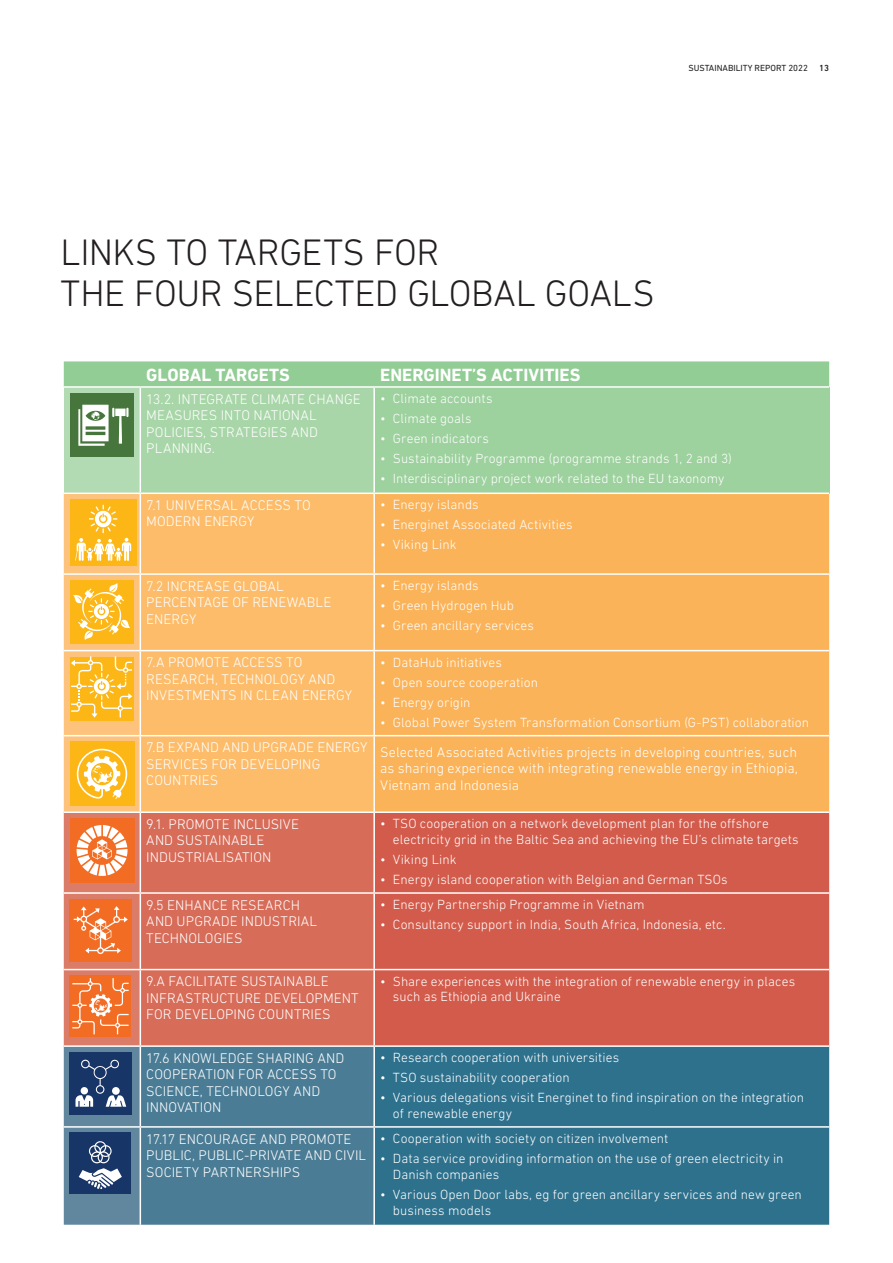
<style>
.page{position:relative;width:893px;height:1263px;background:#fff}
.page>*{position:absolute;margin:0;border:0;box-sizing:border-box;transform-origin:0 0}
.t1{font:300 37.5px/41.2px "DIN Next LT Pro";letter-spacing:-.01em;color:#231f20}
.t2{font:700 18px "DIN Next LT Pro";color:#fff}
.t3{font:300 14.25px/16.5px "DIN Next LT Pro";letter-spacing:.005em;color:#fff}
.t4{font:300 13.5px/15.8px "DIN Next LT Pro";letter-spacing:.005em;color:#fff}
.t5{font:9px "DIN Next LT Pro";color:#231f20}
.t6{font:500 9px "DIN Next LT Pro";color:#231f20}
</style>
<div class="page">
<div style="left:64px;top:361px;width:765px;height:25px;background:#92cd95"></div>
<div style="left:64px;top:387px;width:76px;height:106px;background:#b2dab3"></div>
<div style="left:140px;top:387px;width:234px;height:106px;background:#a8d6a8"></div>
<div style="left:374px;top:387px;width:455px;height:106px;background:#9dd19e"></div>
<div style="left:375px;top:494px;width:454px;height:317px;background:#fbb359"></div>
<div style="left:375px;top:813px;width:454px;height:232px;background:#d35b4b"></div>
<div style="left:375px;top:1047px;width:454px;height:178px;background:#2e718d"></div>
<hr style="left:374px;top:892px;width:455px;height:2px;background:#fff">
<hr style="left:374px;top:1126px;width:455px;height:2px;background:#fff">
<hr style="left:374px;top:969px;width:455px;height:1px;background:#fff">
<hr style="left:140px;top:388px;width:1px;height:104px;background:#fff">
<hr style="left:373px;top:388px;width:2px;height:104px;background:#fff">
<hr style="left:374px;top:735px;width:455px;height:1px;background:#fff">
<hr style="left:374px;top:650px;width:455px;height:1px;background:#fff">
<hr style="left:374px;top:573px;width:455px;height:2px;background:#fff">
<hr style="left:64px;top:492px;width:76px;height:2px;background:#fff">
<hr style="left:140px;top:492px;width:234px;height:2px;background:#fff">
<hr style="left:374px;top:492px;width:455px;height:2px;background:#fff">
<hr style="left:64px;top:386px;width:76px;height:2px;background:#fff">
<hr style="left:140px;top:386px;width:234px;height:2px;background:#fff">
<hr style="left:374px;top:386px;width:455px;height:2px;background:#fff">
<div style="left:70px;top:393px;width:63px;height:63px;background:#46763b"></div>
<svg style="left:78px;top:405px;width:51px;height:41px"></svg>
<svg style="left:64px;top:493px;width:310px;height:732px;background:#c7966e"></svg>
<p class="t5" style="left:688px;top:62px;width:121px">SUSTAINABILITY REPORT 2022</p>
<p class="t6" style="left:819px;top:62px;width:11px">13</p>
<h1 class="t1" style="left:61px;top:231px;width:596px">LINKS TO TARGETS FOR<br>THE FOUR SELECTED GLOBAL GOALS</h1>
<h2 class="t2" style="left:146px;top:364px;width:145px">GLOBAL TARGETS</h2>
<h2 class="t2" style="left:380px;top:364px;width:202px">ENERGINET’S ACTIVITIES</h2>
<p class="t3" style="left:146px;top:390px;width:216px">13.2. INTEGRATE CLIMATE CHANGE<br>MEASURES INTO NATIONAL<br>POLICIES, STRATEGIES AND<br>PLANNING.</p>
<p class="t4" style="left:380px;top:390px;width:114px">• Climate accounts</p>
<p class="t4" style="left:380px;top:410px;width:93px">• Climate goals</p>
<p class="t4" style="left:380px;top:430px;width:110px">• Green indicators</p>
<p class="t4" style="left:380px;top:450px;width:353px">• Sustainability Programme (programme strands 1, 2 and 3)</p>
<p class="t4" style="left:380px;top:470px;width:346px">• Interdisciplinary project work related to the EU taxonomy</p>
<p class="t3" style="left:146px;top:497px;width:166px">7.1 UNIVERSAL ACCESS TO<br>MODERN ENERGY</p>
<p class="t4" style="left:380px;top:497px;width:100px">• Energy islands</p>
<p class="t4" style="left:380px;top:517px;width:194px">• Energinet Associated Activities</p>
<p class="t4" style="left:380px;top:537px;width:78px">• Viking Link</p>
<p class="t3" style="left:146px;top:577px;width:186px">7.2 INCREASE GLOBAL<br>PERCENTAGE OF RENEWABLE<br>ENERGY</p>
<p class="t4" style="left:380px;top:578px;width:100px">• Energy islands</p>
<p class="t4" style="left:380px;top:598px;width:135px">• Green Hydrogen Hub</p>
<p class="t4" style="left:380px;top:618px;width:155px">• Green ancillary services</p>
<p class="t3" style="left:146px;top:654px;width:207px">7.A PROMOTE ACCESS TO<br>RESEARCH, TECHNOLOGY AND<br>INVESTMENTS IN CLEAN ENERGY</p>
<p class="t4" style="left:380px;top:654px;width:123px">• DataHub initiatives</p>
<p class="t4" style="left:380px;top:674px;width:159px">• Open source cooperation</p>
<p class="t4" style="left:380px;top:694px;width:92px">• Energy origin</p>
<p class="t4" style="left:380px;top:714px;width:430px">• Global Power System Transformation Consortium (G-PST) collaboration</p>
<p class="t3" style="left:146px;top:739px;width:223px">7.B EXPAND AND UPGRADE ENERGY<br>SERVICES FOR DEVELOPING<br>COUNTRIES</p>
<p class="t3" style="left:380px;top:744px;width:419px;text-align:justify">Selected Associated Activities projects in developing countries, such as sharing experience with integrating renewable energy in Ethiopia, Vietnam and Indonesia</p>
<p class="t3" style="left:146px;top:816px;width:154px">9.1. PROMOTE INCLUSIVE<br>AND SUSTAINABLE<br>INDUSTRIALISATION</p>
<p class="t4" style="left:393px;top:816px;width:407px;text-indent:-13px">• TSO cooperation on a network development plan for the offshore electricity grid in the Baltic Sea and achieving the EU’s climate targets</p>
<p class="t4" style="left:380px;top:851px;width:78px">• Viking Link</p>
<p class="t4" style="left:380px;top:871px;width:349px">• Energy island cooperation with Belgian and German TSOs</p>
<p class="t3" style="left:146px;top:896px;width:172px">9.5 ENHANCE RESEARCH<br>AND UPGRADE INDUSTRIAL<br>TECHNOLOGIES</p>
<p class="t4" style="left:380px;top:896px;width:266px">• Energy Partnership Programme in Vietnam</p>
<p class="t4" style="left:380px;top:916px;width:347px">• Consultancy support in India, South Africa, Indonesia, etc.</p>
<p class="t3" style="left:146px;top:973px;width:214px">9.A FACILITATE SUSTAINABLE<br>INFRASTRUCTURE DEVELOPMENT<br>FOR DEVELOPING COUNTRIES</p>
<p class="t4" style="left:393px;top:973px;width:404px;text-indent:-13px">• Share experiences with the integration of renewable energy in places such as Ethiopia and Ukraine</p>
<p class="t3" style="left:146px;top:1049px;width:199px">17.6 KNOWLEDGE SHARING AND<br>COOPERATION FOR ACCESS TO<br>SCIENCE, TECHNOLOGY AND<br>INNOVATION</p>
<p class="t4" style="left:380px;top:1050px;width:240px">• Research cooperation with universities</p>
<p class="t4" style="left:380px;top:1070px;width:191px">• TSO sustainability cooperation</p>
<p class="t4" style="left:393px;top:1090px;width:413px;text-indent:-13px">• Various delegations visit Energinet to find inspiration on the integration of renewable energy</p>
<p class="t3" style="left:146px;top:1130px;width:221px">17.17 ENCOURAGE AND PROMOTE<br>PUBLIC, PUBLIC-PRIVATE AND CIVIL<br>SOCIETY PARTNERSHIPS</p>
<p class="t4" style="left:380px;top:1130px;width:290px">• Cooperation with society on citizen involvement</p>
<p class="t4" style="left:393px;top:1150px;width:392px;text-indent:-13px">• Data service providing information on the use of green electricity in<br>Danish companies</p>
<p class="t4" style="left:393px;top:1186px;width:410px;text-indent:-13px">• Various Open Door labs, eg for green ancillary services and new green business models</p>
</div>
